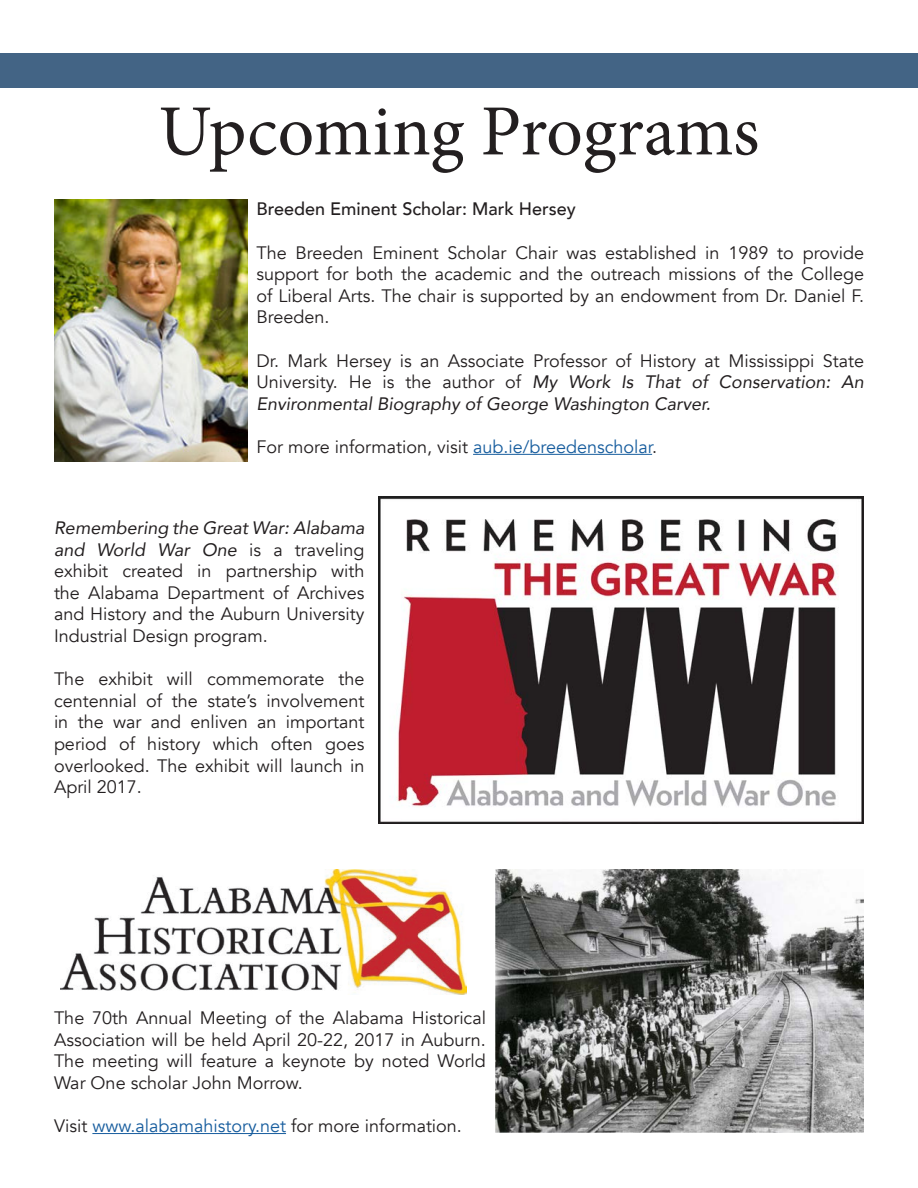
<style>
.page{position:relative;width:918px;height:1188px;background:#fff}
.page>*{position:absolute;margin:0;border:0;box-sizing:border-box;transform-origin:0 0}
.t1{font:72px "Minion Pro";letter-spacing:-.005em;color:#231f20}
.t2{font:18px/21.6px "Avenir";color:#231f20;text-align:justify}
.t3{font:500 18px "Avenir";color:#231f20}
.s1{font-style:italic}
.s2{color:#175d9e}
</style>
<div class="page">
<hr style="left:473px;top:454px;width:179px;height:1px;background:#175d9e">
<img style="left:54px;top:199px;width:194px;height:263px">
<img style="left:378px;top:496px;width:486px;height:327px">
<img style="left:60px;top:870px;width:406px;height:125px">
<img style="left:495px;top:870px;width:369px;height:262px">
<hr style="left:92px;top:1133px;width:194px;height:1px;background:#175d9e">
<div style="left:0;top:53px;width:918px;height:35px;background:#436485"></div>
<p class="t1" style="left:159px;top:83px;width:602px">Upcoming Programs</p>
<p class="t3" style="left:256px;top:194px;width:321px">Breeden Eminent Scholar: Mark Hersey</p>
<p class="t2" style="left:256px;top:242px;width:609px">The Breeden Eminent Scholar Chair was established in 1989 to provide support for both the academic and the outreach missions of the College of Liberal Arts. The chair is supported by an endowment from Dr. Daniel F.<br>Breeden.</p>
<p class="t2" style="left:256px;top:350px;width:609px">Dr. Mark Hersey is an Associate Professor of History at Mississippi State University. He is the author of <span class="s1">My Work Is That of Conservation: An Environmental Biography of George Washington Carver.</span></p>
<p class="t2" style="left:256px;top:436px;width:402px">For more information, visit <span class="s2">aub.ie/breedenscholar</span>.</p>
<p class="t2" style="left:54px;top:517px;width:312px"><span class="s1">Remembering the Great War: Alabama and World War One</span> is a traveling exhibit created in partnership with the Alabama Department of Archives and History and the Auburn University Industrial Design program.</p>
<p class="t2" style="left:54px;top:669px;width:312px">The exhibit will commemorate the centennial of the state’s involvement in the war and enliven an important period of history which often goes overlooked. The exhibit will launch in April 2017.</p>
<p class="t2" style="left:54px;top:1008px;width:434px">The 70th Annual Meeting of the Alabama Historical Association will be held April 20-22, 2017 in Auburn.<br>The meeting will feature a keynote by noted World War One scholar John Morrow.</p>
<p class="t2" style="left:54px;top:1116px;width:410px">Visit <span class="s2">www.alabamahistory.net</span> for more information.</p>
</div>
